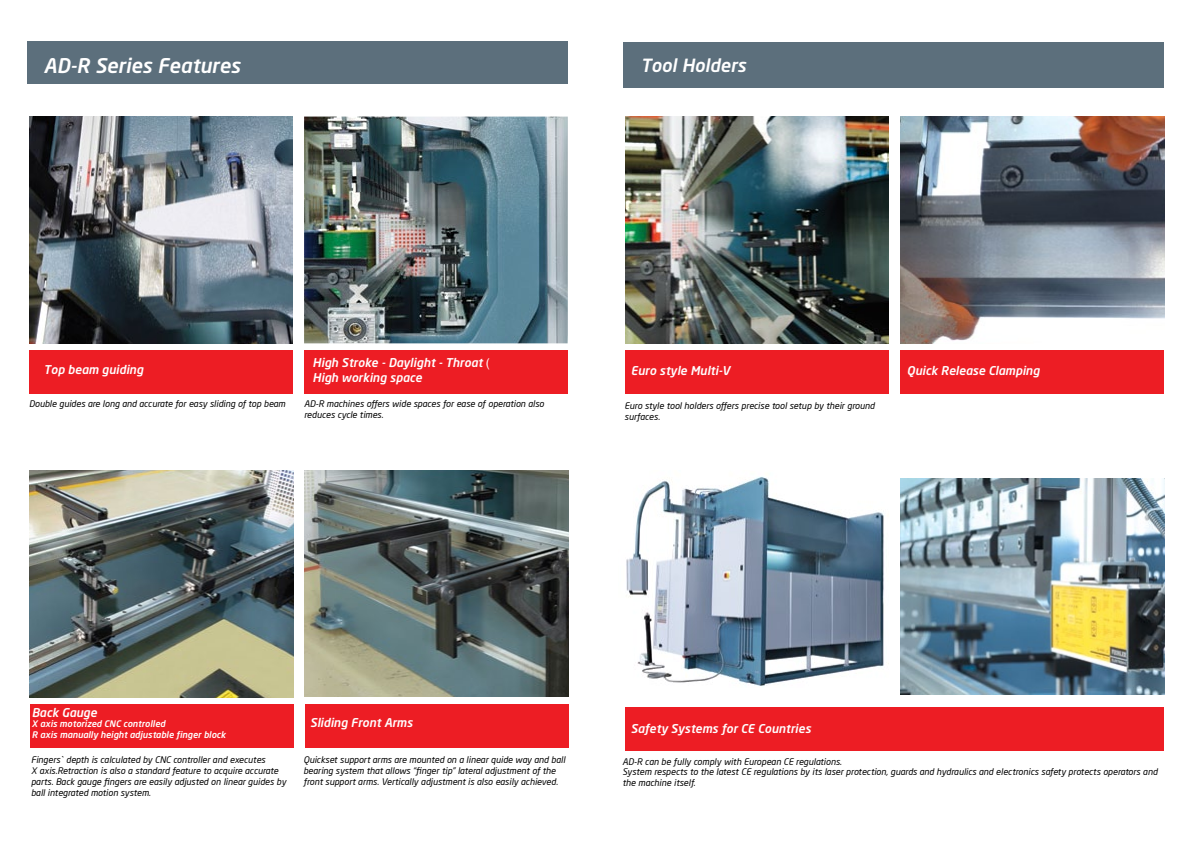
<style>
.page{position:relative;width:1191px;height:842px;background:#fff}
.page>*{position:absolute;margin:0;border:0;box-sizing:border-box;transform-origin:0 0}
.t1{font:italic 500 20px "Neo Sans";color:#fff}
.t2{font:italic 500 18px "Neo Sans";color:#fff}
.t3{font:italic 500 12px/14.4px "Neo Sans";color:#fff}
.t4{font:italic 9px/10.8px "Neo Sans Pro";color:#000}
.t5{font:italic 500 9px/10.8px "Neo Sans";color:#fff}
</style>
<div class="page">
<img style="left:625px;top:117px;width:263px;height:226px">
<div style="left:625px;top:350px;width:264px;height:43px;background:#ed1d24"></div>
<div style="left:625px;top:707px;width:539px;height:43px;background:#ed1d24"></div>
<img style="left:900px;top:117px;width:264px;height:226px">
<div style="left:900px;top:350px;width:264px;height:43px;background:#ed1d24"></div>
<img style="left:30px;top:471px;width:263px;height:227px">
<div style="left:30px;top:705px;width:263px;height:43px;background:#ed1d24"></div>
<img style="left:305px;top:471px;width:263px;height:226px">
<div style="left:305px;top:705px;width:263px;height:43px;background:#ed1d24"></div>
<div style="left:27px;top:41px;width:540px;height:42px;background:#5c6f7c"></div>
<div style="left:624px;top:42px;width:540px;height:46px;background:#5c6f7c"></div>
<img style="left:29px;top:117px;width:264px;height:226px">
<div style="left:29px;top:350px;width:264px;height:43px;background:#ed1d24"></div>
<img style="left:304px;top:117px;width:264px;height:226px">
<div style="left:304px;top:350px;width:264px;height:43px;background:#ed1d24"></div>
<img style="left:626px;top:477px;width:263px;height:209px">
<img style="left:900px;top:479px;width:264px;height:216px">
<h1 class="t1" style="left:44px;top:57px;width:198px">AD-R Series Features</h1>
<h2 class="t2" style="left:641px;top:58px;width:107px">Tool Holders</h2>
<h3 class="t3" style="left:312px;top:357px;width:171px">High Stroke - Daylight - Throat<br>High working space</h3>
<h3 class="t3" style="left:44px;top:363px;width:101px">Top beam guiding</h3>
<h3 class="t3" style="left:631px;top:364px;width:101px">Euro style Multi-V</h3>
<p class="t4" style="left:29px;top:399px;width:258px">Double guides are long and accurate for easy sliding of top beam</p>
<p class="t4" style="left:304px;top:399px;width:241px">AD-R machines offers wide spaces for ease of operation also reduces cycle times.</p>
<p class="t4" style="left:624px;top:400px;width:252px">Euro style tool holders offers precise tool setup by their ground surfaces.</p>
<h3 class="t3" style="left:907px;top:364px;width:134px">Quick Release Clamping</h3>
<h3 class="t3" style="left:32px;top:706px;width:67px">Back Gauge</h3>
<p class="t5" style="left:32px;top:719px;width:195px">X axis motorized CNC controlled<br>R axis manually height adjustable finger block</p>
<h3 class="t3" style="left:310px;top:716px;width:104px">Sliding Front Arms</h3>
<p class="t4" style="left:303px;top:754px;width:263px">Quickset support arms are mounted on a linear quide way and ball bearing system that allows “finger tip” lateral adjustment of the front support arms. Vertically adjustment is also easily achieved.</p>
<p class="t4" style="left:31px;top:754px;width:256px">Fingers` depth is calculated by CNC controller and executes<br>X axis.Retraction is also a standard feature to acquire accurate parts. Back gauge fingers are easily adjusted on linear guides by ball integrated motion system.</p>
<h3 class="t3" style="left:631px;top:723px;width:181px">Safety Systems for CE Countries</h3>
<p class="t4" style="left:622px;top:756px;width:536px">AD-R can be fully comply with European CE regulations.<br>System respects to the latest CE regulations by its laser protection, guards and hydraulics and electronics safety protects operators and the machine itself.</p>
</div>
